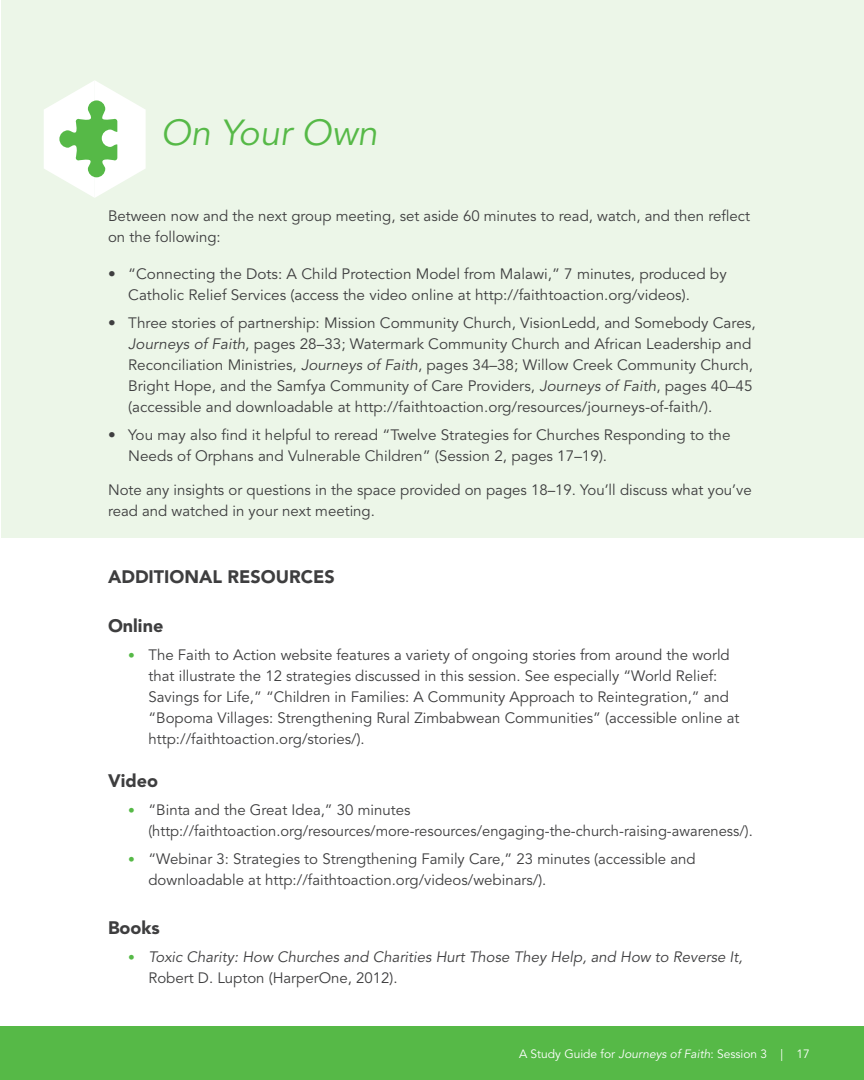
<style>
.page{position:relative;width:864px;height:1080px;background:#fff}
.page>*{position:absolute;margin:0;border:0;box-sizing:border-box;transform-origin:0 0}
.headline_green_itali{font:italic 36px "Avenir LT Std";color:#56b947}
.subhead_3{font:900 18px "Avenir LT Std";color:#3e3e3f}
.sidebar_bullets{font:15px/21px "Avenir LT Std";color:#3e3e3f}
.hanging_indent_bulle{font:15px/21px "Avenir LT Std";color:#3e3e3f}
.body_text{font:15px/21px "Avenir LT Std";color:#3e3e3f}
.hanging_indent_bulle-2{font:italic 15px/21px "Avenir LT Std";color:#3e3e3f}
.t1{font:12px "Avenir LT Std";color:#fff}
.s1{font-style:italic}
.s2{font-weight:300;font-size:13.5px;color:#56b947}
.s3{font-weight:300;font-style:normal;font-size:13.5px;color:#56b947}
.s4{font-style:normal}
</style>
<div class="page">
<div style="left:0;top:1026px;width:864px;height:54px;background:#56b947"></div>
<div style="left:1px;top:0;width:863px;height:538px;background:#ecf6e8"></div>
<svg style="left:44px;top:80px;width:102px;height:118px"></svg>
<p class="headline_green_itali" style="left:161px;top:112px;width:218px">On Your Own</p>
<p class="body_text" style="left:108px;top:206px;width:643px">Between now and the next group meeting, set aside 60 minutes to read, watch, and then reflect on the following:</p>
<p class="sidebar_bullets" style="left:128px;top:264px;width:600px;text-indent:-20px">• “Connecting the Dots: A Child Protection Model from Malawi,” 7 minutes, produced by<br>Catholic Relief Services (access the video online at http://faithtoaction.org/videos).</p>
<p class="sidebar_bullets" style="left:128px;top:313px;width:629px;text-indent:-20px">• Three stories of partnership: Mission Community Church, VisionLedd, and Somebody Cares, <span class="s1">Journeys of Faith</span>, pages 28–33; Watermark Community Church and African Leadership and Reconciliation Ministries, <span class="s1">Journeys of Faith</span>, pages 34–38; Willow Creek Community Church, Bright Hope, and the Samfya Community of Care Providers, <span class="s1">Journeys of Faith</span>, pages 40–45 (accessible and downloadable at http://faithtoaction.org/resources/journeys-of-faith/).</p>
<p class="sidebar_bullets" style="left:128px;top:424px;width:604px;text-indent:-20px">• You may also find it helpful to reread “Twelve Strategies for Churches Responding to the<br>Needs of Orphans and Vulnerable Children” (Session 2, pages 17–19).</p>
<p class="body_text" style="left:108px;top:480px;width:645px">Note any insights or questions in the space provided on pages 18–19. You’ll discuss what you’ve read and watched in your next meeting.</p>
<p class="subhead_3" style="left:108px;top:566px;width:228px">ADDITIONAL RESOURCES</p>
<p class="subhead_3" style="left:108px;top:615px;width:57px">Online</p>
<p class="hanging_indent_bulle" style="left:148px;top:645px;width:592px;text-indent:-20px"><span class="s2">•</span> The Faith to Action website features a variety of ongoing stories from around the world that illustrate the 12 strategies discussed in this session. See especially “World Relief:<br>Savings for Life,” “Children in Families: A Community Approach to Reintegration,” and “Bopoma Villages: Strengthening Rural Zimbabwean Communities” (accessible online at http://faithtoaction.org/stories/).</p>
<p class="subhead_3" style="left:108px;top:770px;width:52px">Video</p>
<p class="hanging_indent_bulle" style="left:148px;top:800px;width:606px;text-indent:-20px"><span class="s2">•</span> “Binta and the Great Idea,” 30 minutes (http://faithtoaction.org/resources/more-resources/engaging-the-church-raising-awareness/).</p>
<p class="hanging_indent_bulle" style="left:148px;top:849px;width:549px;text-indent:-20px"><span class="s2">•</span> “Webinar 3: Strategies to Strengthening Family Care,” 23 minutes (accessible and downloadable at http://faithtoaction.org/videos/webinars/).</p>
<p class="subhead_3" style="left:108px;top:917px;width:53px">Books</p>
<p class="hanging_indent_bulle-2" style="left:148px;top:947px;width:596px;text-indent:-20px"><span class="s3">•</span> Toxic Charity: How Churches and Charities Hurt Those They Help, and How to Reverse It,<br><span class="s4">Robert D. Lupton (HarperOne, 2012).</span></p>
<p class="t1" style="left:519px;top:1047px;width:292px">A Study Guide for <span class="s1">Journeys of Faith</span>: Session 3 | 17</p>
</div>
